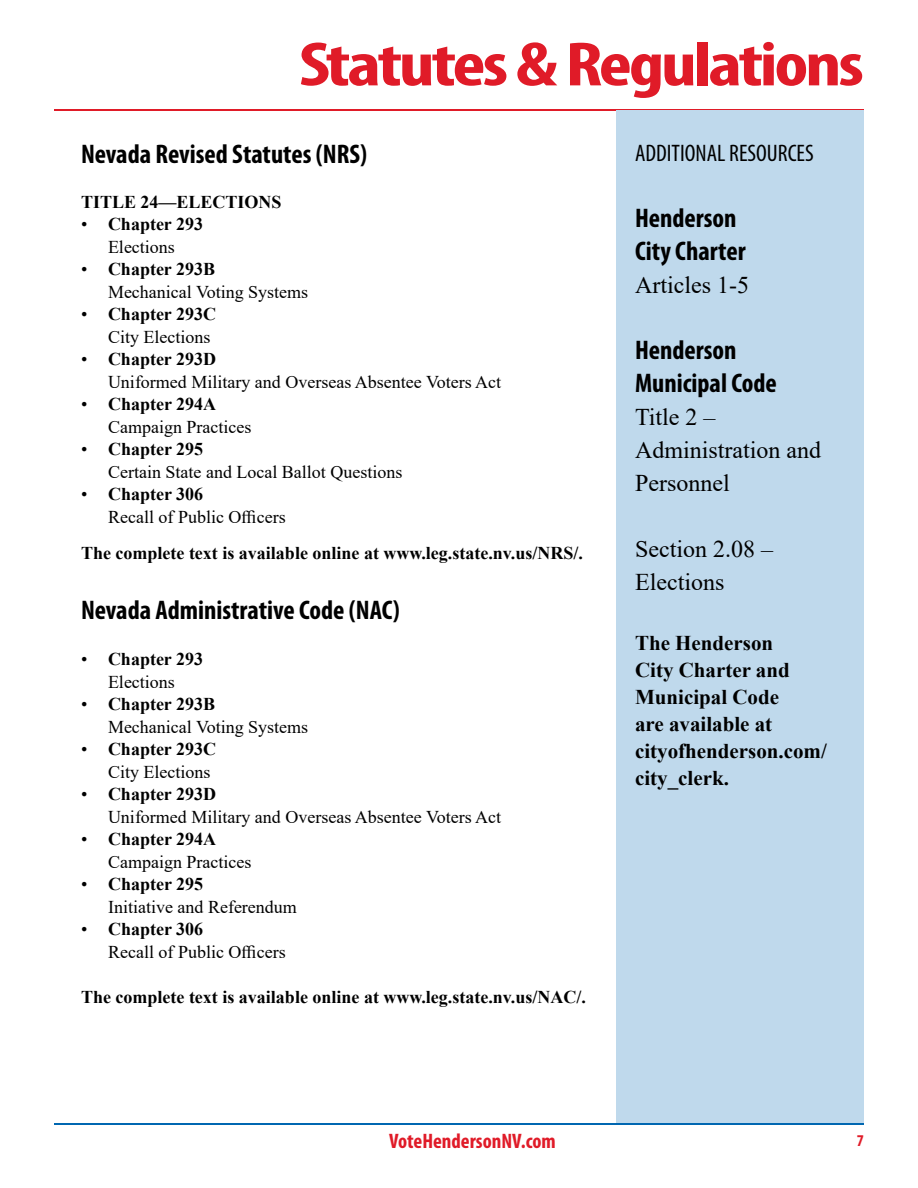
<style>
.page{position:relative;width:918px;height:1188px;background:#fff}
.page>*{position:absolute;margin:0;border:0;box-sizing:border-box;transform-origin:0 0}
.t1{font:700 condensed 63px "Myriad Pro";letter-spacing:-.04em;color:#e01b28;scale:1.25 1}
.t2{font:700 condensed 27px/33px "Myriad Pro";color:#000}
.t3{font:24px/33px "Times New Roman";color:#000}
.t4{font:condensed 24px "Myriad Pro";color:#000}
.t5{font:700 21px/27px "Times New Roman";color:#000}
.t6{font:700 condensed 21px "Myriad Pro";color:#e01b28}
.t7{font:18px/22.5px "Times New Roman";color:#000}
.t8{font:700 18px "Times New Roman";color:#000}
.t9{font:700 condensed 16.5px "Myriad Pro";color:#e01b28}
.s1{font-weight:700}
</style>
<div class="page">
<hr style="left:54px;top:109px;width:810px;height:2px;background:#e01b28">
<hr style="left:54px;top:1123px;width:810px;height:2px;background:#0067b1">
<div style="left:616px;top:111px;width:248px;height:1012px;background:#bfd9ec"></div>
<h1 class="t1" style="left:299px;top:25px;width:453px">Statutes &amp; Regulations</h1>
<h2 class="t2" style="left:81px;top:137px;width:288px">Nevada Revised Statutes (NRS)</h2>
<p class="t8" style="left:81px;top:189px;width:202px">TITLE 24—ELECTIONS</p>
<p class="t7" style="left:81px;top:213px;width:124px;text-align:center">• <span class="s1">Chapter 293<br></span>Elections</p>
<p class="t7" style="left:108px;top:258px;width:202px;text-indent:-27px">• <span class="s1">Chapter 293B<br></span>Mechanical Voting Systems</p>
<p class="t7" style="left:108px;top:303px;width:110px;text-indent:-27px">• <span class="s1">Chapter 293C<br></span>City Elections</p>
<p class="t7" style="left:108px;top:348px;width:395px;text-indent:-27px">• <span class="s1">Chapter 293D<br></span>Uniformed Military and Overseas Absentee Voters Act</p>
<p class="t7" style="left:108px;top:393px;width:145px;text-indent:-27px">• <span class="s1">Chapter 294A<br></span>Campaign Practices</p>
<p class="t7" style="left:108px;top:438px;width:296px;text-indent:-27px">• <span class="s1">Chapter 295<br></span>Certain State and Local Ballot Questions</p>
<p class="t7" style="left:108px;top:483px;width:179px;text-indent:-27px">• <span class="s1">Chapter 306<br></span>Recall of Public Officers</p>
<p class="t8" style="left:81px;top:540px;width:503px">The complete text is available online at www.leg.state.nv.us/NRS/.</p>
<h2 class="t2" style="left:81px;top:593px;width:320px">Nevada Administrative Code (NAC)</h2>
<p class="t7" style="left:81px;top:648px;width:124px;text-align:center">• <span class="s1">Chapter 293<br></span>Elections</p>
<p class="t7" style="left:108px;top:693px;width:202px;text-indent:-27px">• <span class="s1">Chapter 293B<br></span>Mechanical Voting Systems</p>
<p class="t7" style="left:108px;top:738px;width:110px;text-indent:-27px">• <span class="s1">Chapter 293C<br></span>City Elections</p>
<p class="t7" style="left:108px;top:783px;width:395px;text-indent:-27px">• <span class="s1">Chapter 293D<br></span>Uniformed Military and Overseas Absentee Voters Act</p>
<p class="t7" style="left:108px;top:828px;width:145px;text-indent:-27px">• <span class="s1">Chapter 294A<br></span>Campaign Practices</p>
<p class="t7" style="left:108px;top:873px;width:190px;text-indent:-27px">• <span class="s1">Chapter 295<br></span>Initiative and Referendum</p>
<p class="t7" style="left:108px;top:918px;width:179px;text-indent:-27px">• <span class="s1">Chapter 306<br></span>Recall of Public Officers</p>
<p class="t8" style="left:81px;top:984px;width:506px">The complete text is available online at www.leg.state.nv.us/NAC/.</p>
<h3 class="t4" style="left:635px;top:138px;width:180px">ADDITIONAL RESOURCES</h3>
<h2 class="t2" style="left:635px;top:201px;width:112px">Henderson<br>City Charter</h2>
<h3 class="t3" style="left:635px;top:267px;width:115px">Articles 1-5</h3>
<h2 class="t2" style="left:635px;top:333px;width:143px">Henderson<br>Municipal Code</h2>
<h3 class="t3" style="left:635px;top:399px;width:187px">Title 2 –<br>Administration and<br>Personnel</h3>
<h3 class="t3" style="left:635px;top:531px;width:139px">Section 2.08 –<br>Elections</h3>
<p class="t5" style="left:635px;top:629px;width:193px">The Henderson<br>City Charter and<br>Municipal Code<br>are available at cityofhenderson.com/ city_clerk.</p>
<p class="t6" style="left:389px;top:1128px;width:168px">VoteHendersonNV.com</p>
<p class="t9" style="left:857px;top:1131px;width:9px">7</p>
</div>
